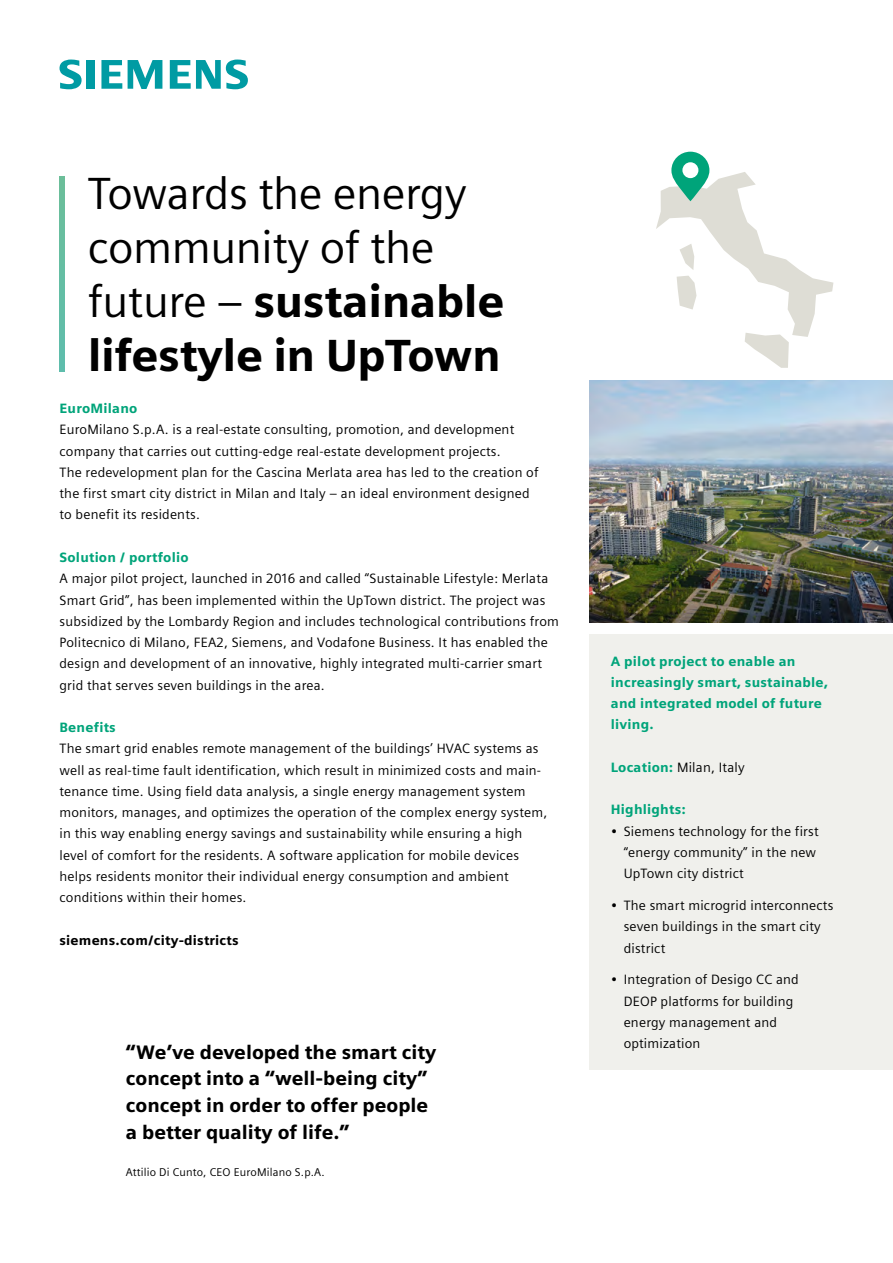
<style>
.page{position:relative;width:893px;height:1263px;background:#fff}
.page>*{position:absolute;margin:0;border:0;box-sizing:border-box;transform-origin:0 0}
.t1{font:45px/54px "Siemens Sans";letter-spacing:-.01em;color:#000}
.t2{font:900 19.5px/26.5px "Siemens Sans";color:#000}
.t3{font:13.5px/21.3px "Siemens Sans";letter-spacing:.015em;color:#000}
.t4{font:900 13.5px/21.3px "Siemens Sans";letter-spacing:.015em;color:#00a47a}
.t5{font:900 13.5px "Siemens Sans";letter-spacing:.015em;color:#000}
.t6{font:11.25px "Siemens Sans";letter-spacing:.015em;color:#000}
.s1{font-weight:900}
.s2{font-weight:900;color:#00a47a}
</style>
<div class="page">
<img style="left:590px;top:381px;width:303px;height:242px">
<hr style="left:60px;top:176px;width:4px;height:195px;background:#65bea3">
<svg style="left:60px;top:60px;width:34px;height:29px"></svg>
<svg style="left:101px;top:60px;width:21px;height:29px"></svg>
<svg style="left:128px;top:60px;width:34px;height:29px"></svg>
<svg style="left:170px;top:60px;width:78px;height:29px"></svg>
<div style="left:590px;top:634px;width:303px;height:435px;background:#f0f0ec"></div>
<svg style="left:656px;top:152px;width:177px;height:216px"></svg>
<h1 class="t1" style="left:88px;top:164px;width:418px">Towards the energy community of the future – <span class="s1">sustainable lifestyle in UpTown</span></h1>
<p class="t4" style="left:60px;top:397px;width:79px">EuroMilano</p>
<p class="t3" style="left:60px;top:418px;width:481px">EuroMilano S.p.A. is a real-estate consulting, promotion, and development company that carries out cutting-edge real-estate development projects.<br>The redevelopment plan for the Cascina Merlata area has led to the creation of the first smart city district in Milan and Italy – an ideal environment designed to benefit its residents.</p>
<p class="t4" style="left:60px;top:546px;width:131px">Solution / portfolio</p>
<p class="t3" style="left:60px;top:567px;width:501px">A major pilot project, launched in 2016 and called “Sustainable Lifestyle: Merlata Smart Grid”, has been implemented within the UpTown district. The project was subsidized by the Lombardy Region and includes technological contributions from Politecnico di Milano, FEA2, Siemens, and Vodafone Business. It has enabled the design and development of an innovative, highly integrated multi-carrier smart grid that serves seven buildings in the area.</p>
<p class="t4" style="left:60px;top:716px;width:58px">Benefits</p>
<p class="t3" style="left:60px;top:737px;width:489px">The smart grid enables remote management of the buildings’ HVAC systems as well as real-time fault identification, which result in minimized costs and main&shy;tenance time. Using field data analysis, a single energy management system monitors, manages, and optimizes the operation of the complex energy system, in this way enabling energy savings and sustainability while ensuring a high level of comfort for the residents. A software application for mobile devices helps residents monitor their individual energy consumption and ambient conditions within their homes.</p>
<p class="t5" style="left:60px;top:929px;width:181px">siemens.com/city-districts</p>
<h2 class="t2" style="left:126px;top:1038px;width:312px">“We’ve developed the smart city concept into a “well-being city” concept in order to offer people a better quality of life.”</h2>
<p class="t6" style="left:126px;top:1163px;width:201px">Attilio Di Cunto, CEO EuroMilano S.p.A.</p>
<p class="t4" style="left:611px;top:649px;width:219px">A pilot project to enable an increasingly smart, sustainable, and integrated model of future living.</p>
<p class="t3" style="left:611px;top:756px;width:135px"><span class="s2">Location:</span> Milan, Italy</p>
<p class="t4" style="left:611px;top:798px;width:76px">Highlights:</p>
<p class="t3" style="left:624px;top:819px;width:197px;text-indent:-13px">• Siemens technology for the first “energy community” in the new<br>UpTown city district</p>
<p class="t3" style="left:624px;top:894px;width:211px;text-indent:-13px">• The smart microgrid interconnects seven buildings in the smart city district</p>
<p class="t3" style="left:624px;top:968px;width:177px;text-indent:-13px">• Integration of Desigo CC and<br>DEOP platforms for building energy management and optimization</p>
</div>
